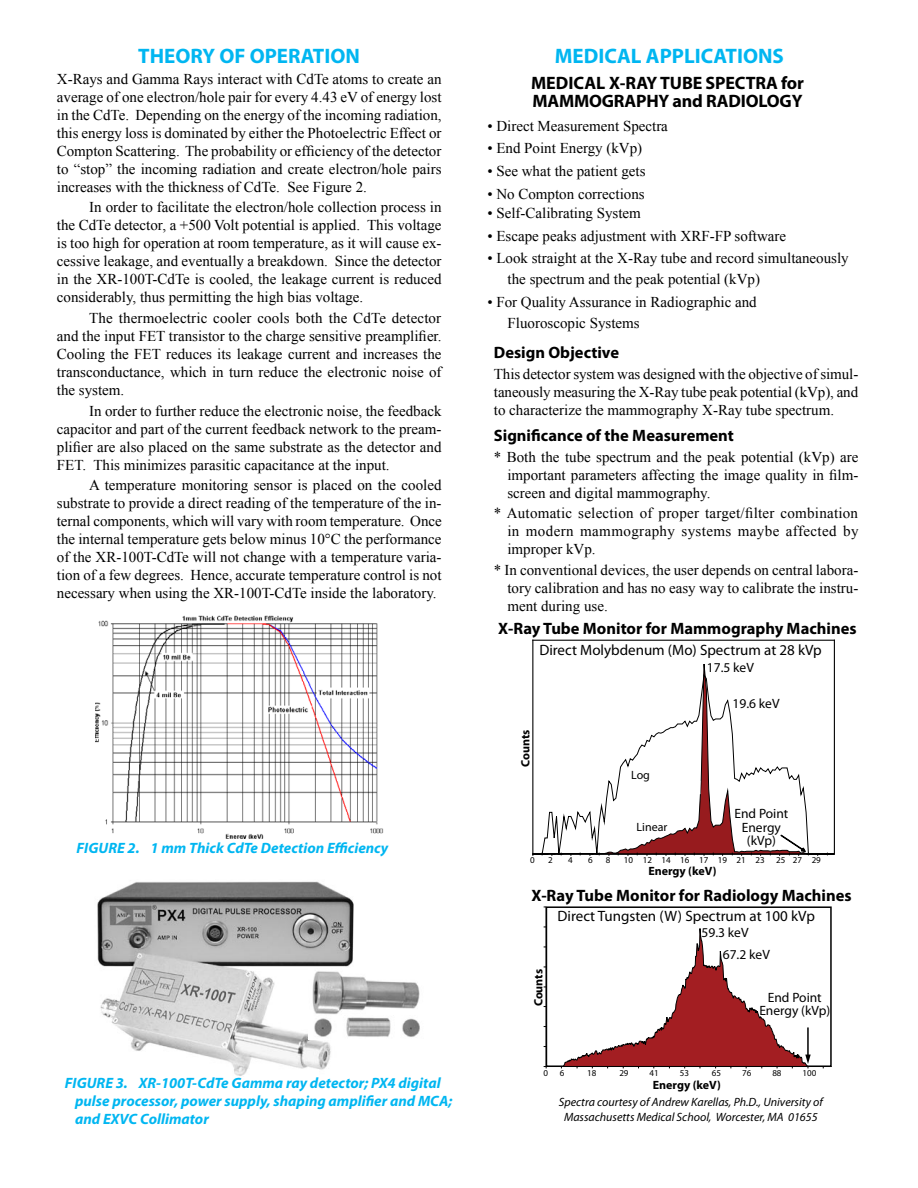
<style>
.page{position:relative;width:918px;height:1188px;background:#fff}
.page>*{position:absolute;margin:0;border:0;box-sizing:border-box;transform-origin:0 0}
.t1{font:700 21px "Myriad Pro";color:#00b6f1}
.t2{font:700 18px/18px "Myriad Pro";letter-spacing:-.01em;color:#000}
.t3{font:700 16.5px "Myriad Pro";color:#000}
.t4{font:15px/18px "Times New Roman";color:#000;text-align:justify}
.t5{font:italic 700 15px/18px "Myriad Pro";color:#00b6f1}
.t6{font:15px "Myriad Pro";color:#000}
.t7{font:13.5px/13.5px "Myriad Pro";color:#000;text-align:center}
.t8{font:italic 12px/14.4px "Myriad Pro";color:#000;text-align:center}
.t9{font:700 12px "Myriad Pro";color:#000}
.t10{font:12px "Myriad Pro";color:#000}
.t11{font:9px "Myriad Pro";color:#000}
</style>
<div class="page">
<div style="left:546px;top:906px;width:286px;height:161px;border:2px solid #010101"></div>
<hr style="left:546px;top:907px;width:1px;height:160px;background:#010101">
<svg style="left:544px;top:922px;width:288px;height:146px"></svg>
<hr style="left:533px;top:640px;width:301px;height:1px;background:#000">
<hr style="left:834px;top:640px;width:1px;height:214px;background:#000">
<hr style="left:532px;top:640px;width:1px;height:214px;background:#000">
<svg style="left:532px;top:672px;width:303px;height:184px"></svg>
<svg style="left:779px;top:835px;width:30px;height:21px"></svg>
<svg style="left:552px;top:853px;width:10px;height:3px"></svg>
<img style="left:96px;top:615px;width:288px;height:224px">
<div style="left:657px;top:781px;width:43px;height:12px;background:#fff"></div>
<img style="left:97px;top:881px;width:257px;height:195px">
<img style="left:308px;top:969px;width:112px;height:70px">
<h1 class="t1" style="left:138px;top:42px;width:223px">THEORY OF OPERATION</h1>
<h1 class="t1" style="left:555px;top:42px;width:231px">MEDICAL APPLICATIONS</h1>
<p class="t4" style="left:57px;top:69px;width:386px">X-Rays and Gamma Rays interact with CdTe atoms to create an average of one electron/hole pair for every 4.43 eV of energy lost in the CdTe. Depending on the energy of the incoming radiation, this energy loss is dominated by either the Photoelectric Effect or Compton Scattering. The probability or efficiency of the detector to “stop” the incoming radiation and create electron/hole pairs increases with the thickness of CdTe. See Figure 2.</p>
<p class="t4" style="left:57px;top:198px;width:386px;text-indent:32px">In order to facilitate the electron/hole collection process in the CdTe detector, a +500 Volt potential is applied. This voltage is too high for operation at room temperature, as it will cause ex&shy;cessive leakage, and eventually a breakdown. Since the detector in the XR-100T-CdTe is cooled, the leakage current is reduced considerably, thus permitting the high bias voltage.</p>
<p class="t4" style="left:57px;top:309px;width:386px;text-indent:32px">The thermoelectric cooler cools both the CdTe detector and the input FET transistor to the charge sensitive preamplifier.<br>Cooling the FET reduces its leakage current and increases the transconductance, which in turn reduce the electronic noise of the system.</p>
<p class="t4" style="left:57px;top:401px;width:386px;text-indent:32px">In order to further reduce the electronic noise, the feedback capacitor and part of the current feedback network to the pream&shy;plifier are also placed on the same substrate as the detector and FET. This minimizes parasitic capacitance at the input.</p>
<p class="t4" style="left:57px;top:476px;width:386px;text-indent:32px">A temperature monitoring sensor is placed on the cooled substrate to provide a direct reading of the temperature of the in&shy;ternal components, which will vary with room temperature. Once the internal temperature gets below minus 10°C the performance of the XR-100T-CdTe will not change with a temperature varia&shy;tion of a few degrees. Hence, accurate temperature control is not necessary when using the XR-100T-CdTe inside the laboratory.</p>
<p class="t2" style="left:531px;top:74px;width:274px">MEDICAL X-RAY TUBE SPECTRA for<br>MAMMOGRAPHY and RADIOLOGY</p>
<p class="t4" style="left:487px;top:116px;width:182px">• Direct Measurement Spectra</p>
<p class="t4" style="left:487px;top:139px;width:156px">• End Point Energy (kVp)</p>
<p class="t4" style="left:487px;top:162px;width:160px">• See what the patient gets</p>
<p class="t4" style="left:487px;top:184px;width:159px">• No Compton corrections</p>
<p class="t4" style="left:487px;top:204px;width:155px">• Self-Calibrating System</p>
<p class="t4" style="left:487px;top:227px;width:300px">• Escape peaks adjustment with XRF-FP software</p>
<p class="t4" style="left:508px;top:248px;width:343px;line-height:21px;text-indent:-20px">• Look straight at the X-Ray tube and record simultaneously the spectrum and the peak potential (kVp)</p>
<p class="t4" style="left:508px;top:291px;width:251px;line-height:21px;text-indent:-20px">• For Quality Assurance in Radiographic and<br>Fluoroscopic Systems</p>
<p class="t3" style="left:494px;top:342px;width:127px">Design Objective</p>
<p class="t4" style="left:494px;top:364px;width:366px">This detector system was designed with the objective of simul&shy;taneously measuring the X-Ray tube peak potential (kVp), and to characterize the mammography X-Ray tube spectrum.</p>
<p class="t3" style="left:494px;top:425px;width:242px">Significance of the Measurement</p>
<p class="t4" style="left:507px;top:448px;width:353px;text-indent:-14px">* Both the tube spectrum and the peak potential (kVp) are important parameters affecting the image quality in film&shy;screen and digital mammography.</p>
<p class="t4" style="left:507px;top:504px;width:353px;text-indent:-14px">* Automatic selection of proper target/filter combination in modern mammography systems maybe affected by improper kVp.</p>
<p class="t4" style="left:507px;top:561px;width:352px;text-indent:-14px">* In conventional devices, the user depends on central labora&shy;tory calibration and has no easy way to calibrate the instru&shy;ment during use.</p>
<p class="t3" style="left:498px;top:618px;width:360px">X-Ray Tube Monitor for Mammography Machines</p>
<p class="t6" style="left:539px;top:641px;width:284px">Direct Molybdenum (Mo) Spectrum at 28 kVp</p>
<p class="t7" style="left:707px;top:661px;width:49px">17.5 keV</p>
<p class="t7" style="left:732px;top:696px;width:49px">19.6 keV</p>
<p class="t9" style="left:518px;top:767px;width:39px;rotate:-90deg">Counts</p>
<p class="t10" style="left:631px;top:768px;width:20px">Log</p>
<p class="t5" style="left:77px;top:838px;width:313px">FIGURE 2. 1 mm Thick CdTe Detection Efficiency</p>
<p class="t10" style="left:637px;top:819px;width:32px">Linear</p>
<p class="t7" style="left:734px;top:807px;width:55px">End Point<br>Energy (kVp)</p>
<p class="t11" style="left:530px;top:855px;width:6px">0</p>
<p class="t11" style="left:548px;top:855px;width:6px">2</p>
<p class="t11" style="left:568px;top:855px;width:6px">4</p>
<p class="t11" style="left:588px;top:855px;width:6px">6</p>
<p class="t11" style="left:606px;top:855px;width:6px">8</p>
<p class="t11" style="left:624px;top:855px;width:142px">10 12 14 16 17 19 21 23</p>
<p class="t11" style="left:776px;top:855px;width:46px">25 27 29</p>
<p class="t9" style="left:648px;top:863px;width:70px">Energy (keV)</p>
<p class="t3" style="left:532px;top:885px;width:322px">X-Ray Tube Monitor for Radiology Machines</p>
<p class="t6" style="left:558px;top:907px;width:259px">Direct Tungsten (W) Spectrum at 100 kVp</p>
<p class="t7" style="left:702px;top:926px;width:49px">59.3 keV</p>
<p class="t7" style="left:723px;top:947px;width:49px">67.2 keV</p>
<p class="t9" style="left:531px;top:1006px;width:39px;rotate:-90deg">Counts</p>
<p class="t7" style="left:759px;top:990px;width:72px">End Point<br>Energy (kVp)</p>
<p class="t5" style="left:75px;top:1073px;width:379px;text-indent:-10px">FIGURE 3. XR-100T-CdTe Gamma ray detector; PX4 digital pulse processor, power supply, shaping amplifier and MCA; and EXVC Collimator</p>
<p class="t11" style="left:544px;top:1068px;width:6px">0</p>
<p class="t11" style="left:560px;top:1068px;width:6px">6</p>
<p class="t11" style="left:587px;top:1068px;width:11px">18</p>
<p class="t11" style="left:619px;top:1068px;width:11px">29</p>
<p class="t11" style="left:650px;top:1068px;width:11px">41</p>
<p class="t11" style="left:680px;top:1068px;width:11px">53</p>
<p class="t11" style="left:712px;top:1068px;width:11px">65</p>
<p class="t11" style="left:742px;top:1068px;width:11px">76</p>
<p class="t11" style="left:772px;top:1068px;width:11px">88</p>
<p class="t11" style="left:803px;top:1068px;width:15px">100</p>
<p class="t9" style="left:653px;top:1077px;width:70px">Energy (keV)</p>
<p class="t8" style="left:559px;top:1095px;width:266px">Spectra courtesy of Andrew Karellas, Ph.D., University of<br>Massachusetts Medical School, Worcester, MA 01655</p>
</div>
